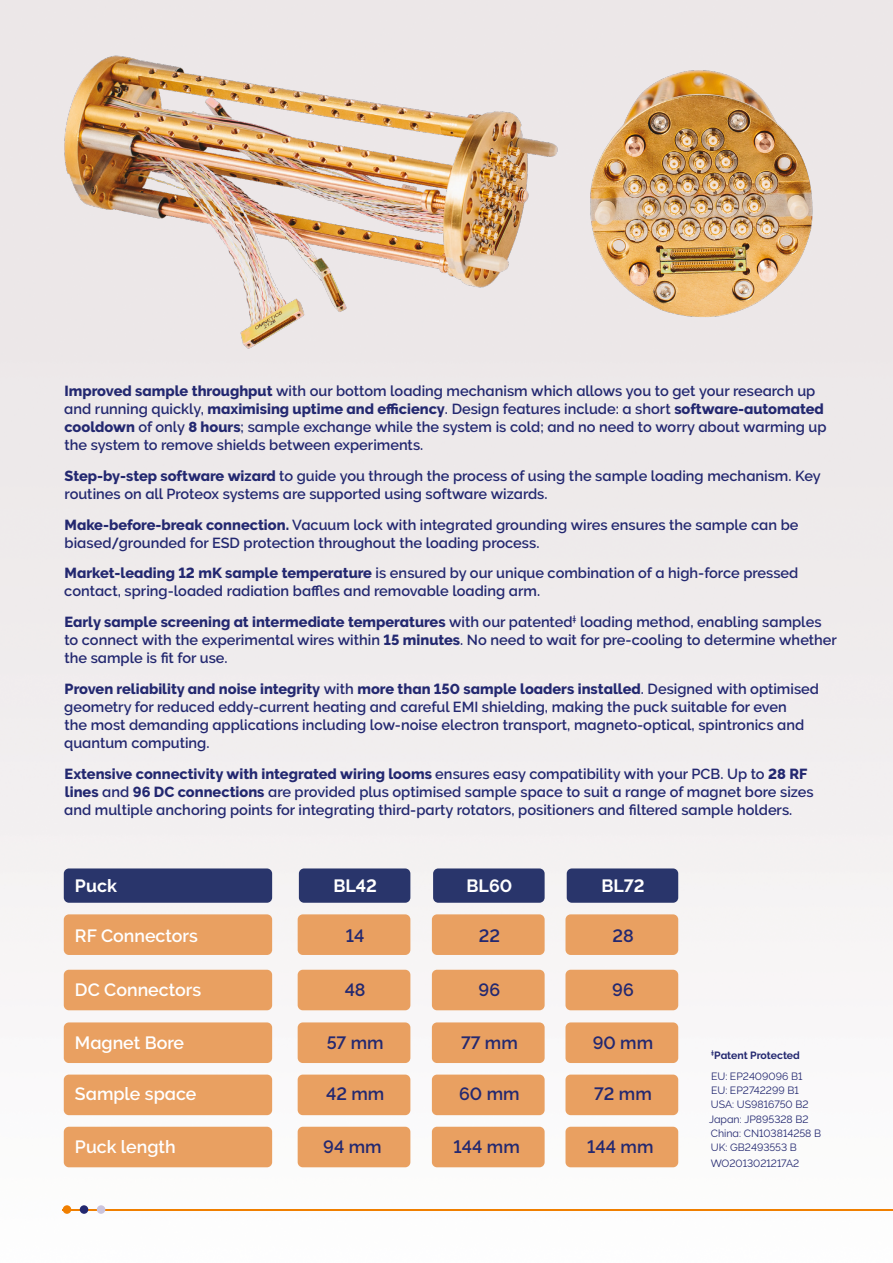
<style>
.page{position:relative;width:893px;height:1263px;background:#fff}
.page>*{position:absolute;margin:0;border:0;box-sizing:border-box;transform-origin:0 0}
.t1{font:700 17.7px "Oxford Raleway Semi";color:#fff}
.t2{font:700 17.7px "Oxford Raleway Semi";color:#232870}
.t3{font:17.7px "Oxford Raleway Bold";color:#fff}
.t4{font:700 14.55px/18px "Oxford Raleway Semi";color:#232870}
.t5{font:700 14.55px "Oxford Raleway Extra";color:#232870}
.t6{font:10.5px/14.2px "Oxford Raleway Regular";color:#232870}
.t7{font:10.5px "Oxford Raleway Bold";letter-spacing:-.005em;color:#232870}
.s1{font-family:"Oxford Raleway Extra"}
.s2{font-family:"Oxford Raleway Semi"}
</style>
<div class="page">
<img style="left:0;top:0;width:893px;height:1214px">
<div style="left:64px;top:868px;width:208px;height:35px;background:#29356b;border-radius:5px"></div>
<div style="left:64px;top:914px;width:208px;height:41px;background:#e9a061;border-radius:5px"></div>
<div style="left:64px;top:970px;width:208px;height:40px;background:#e9a061;border-radius:5px"></div>
<div style="left:64px;top:1022px;width:208px;height:41px;background:#e9a061;border-radius:5px"></div>
<div style="left:64px;top:1074px;width:208px;height:41px;background:#e9a061;border-radius:5px"></div>
<div style="left:64px;top:1127px;width:208px;height:40px;background:#e9a061;border-radius:5px"></div>
<div style="left:299px;top:868px;width:111px;height:35px;background:#29356b;border-radius:5px"></div>
<div style="left:298px;top:914px;width:112px;height:41px;background:#e9a061;border-radius:5px"></div>
<div style="left:298px;top:970px;width:112px;height:40px;background:#e9a061;border-radius:5px"></div>
<div style="left:298px;top:1022px;width:112px;height:41px;background:#e9a061;border-radius:5px"></div>
<div style="left:298px;top:1074px;width:112px;height:41px;background:#e9a061;border-radius:5px"></div>
<div style="left:298px;top:1127px;width:112px;height:40px;background:#e9a061;border-radius:5px"></div>
<div style="left:433px;top:868px;width:112px;height:35px;background:#29356b;border-radius:5px"></div>
<div style="left:432px;top:914px;width:113px;height:41px;background:#e9a061;border-radius:5px"></div>
<div style="left:432px;top:970px;width:113px;height:40px;background:#e9a061;border-radius:5px"></div>
<div style="left:432px;top:1022px;width:113px;height:41px;background:#e9a061;border-radius:5px"></div>
<div style="left:432px;top:1074px;width:113px;height:41px;background:#e9a061;border-radius:5px"></div>
<div style="left:432px;top:1127px;width:113px;height:40px;background:#e9a061;border-radius:5px"></div>
<div style="left:567px;top:868px;width:111px;height:35px;background:#29356b;border-radius:5px"></div>
<div style="left:565px;top:914px;width:113px;height:41px;background:#e9a061;border-radius:5px"></div>
<div style="left:565px;top:970px;width:113px;height:40px;background:#e9a061;border-radius:5px"></div>
<div style="left:565px;top:1022px;width:113px;height:41px;background:#e9a061;border-radius:5px"></div>
<div style="left:565px;top:1074px;width:113px;height:41px;background:#e9a061;border-radius:5px"></div>
<div style="left:565px;top:1127px;width:113px;height:40px;background:#e9a061;border-radius:5px"></div>
<img style="left:55px;top:48px;width:540px;height:316px">
<img style="left:573px;top:50px;width:260px;height:295px">
<hr style="left:63px;top:1209px;width:830px;height:1px;background:#f07f00">
<div style="left:63px;top:1205px;width:8px;height:9px;background:#f07f00;border-radius:50%"></div>
<div style="left:80px;top:1205px;width:8px;height:9px;background:#232870;border-radius:50%"></div>
<div style="left:97px;top:1205px;width:8px;height:9px;background:#cac3dd;border-radius:50%"></div>
<p class="t4" style="left:64px;top:382px;width:764px"><span class="s1">Improved sample throughput</span> with our bottom loading mechanism which allows you to get your research up and running quickly, <span class="s1">maximising uptime and efficiency</span>. Design features include: a short <span class="s1">software-automated cooldown</span> of only <span class="s1">8 hours</span>; sample exchange while the system is cold; and no need to worry about warming up the system to remove shields between experiments.</p>
<p class="t4" style="left:64px;top:467px;width:758px"><span class="s1">Step-by-step software wizard</span> to guide you through the process of using the sample loading mechanism. Key routines on all Proteox systems are supported using software wizards.</p>
<p class="t4" style="left:65px;top:515px;width:735px"><span class="s1">Make-before-break connection.</span> Vacuum lock with integrated grounding wires ensures the sample can be biased/grounded for ESD protection throughout the loading process.</p>
<p class="t4" style="left:64px;top:564px;width:736px"><span class="s1">Market-leading 12 mK sample temperature</span> is ensured by our unique combination of a high-force pressed contact, spring-loaded radiation baffles and removable loading arm.</p>
<p class="t5" style="left:65px;top:614px;width:758px">Early sample screening at intermediate temperatures <span class="s2">with our patented</span><sup>‡</sup> <span class="s2">loading method, enabling samples</span></p>
<p class="t4" style="left:64px;top:631px;width:774px">to connect with the experimental wires within <span class="s1">15 minutes</span>. No need to wait for pre-cooling to determine whether the sample is fit for use.</p>
<p class="t5" style="left:65px;top:680px;width:756px">Proven reliability and noise integrity <span class="s2">with</span> more than 150 sample loaders installed<span class="s2">. Designed with optimised</span></p>
<p class="t4" style="left:64px;top:698px;width:741px">geometry for reduced eddy-current heating and careful EMI shielding, making the puck suitable for even the most demanding applications including low-noise electron transport, magneto-optical, spintronics and quantum computing.</p>
<p class="t5" style="left:65px;top:765px;width:744px">Extensive connectivity with integrated wiring looms <span class="s2">ensures easy compatibility with your PCB. Up to</span> 28 RF</p>
<p class="t4" style="left:64px;top:782px;width:751px"><span class="s1">lines</span> and <span class="s1">96 DC connections</span> are provided plus optimised sample space to suit a range of magnet bore sizes and multiple anchoring points for integrating third-party rotators, positioners and filtered sample holders.</p>
<p class="t3" style="left:75px;top:875px;width:43px">Puck</p>
<p class="t3" style="left:333px;top:875px;width:45px">BL42</p>
<p class="t3" style="left:467px;top:875px;width:47px">BL60</p>
<p class="t3" style="left:602px;top:875px;width:44px">BL72</p>
<p class="t1" style="left:75px;top:925px;width:124px">RF Connectors</p>
<p class="t2" style="left:346px;top:925px;width:20px">14</p>
<p class="t2" style="left:479px;top:925px;width:23px">22</p>
<p class="t2" style="left:612px;top:925px;width:23px">28</p>
<p class="t1" style="left:75px;top:980px;width:128px">DC Connectors</p>
<p class="t1" style="left:75px;top:1032px;width:111px">Magnet Bore</p>
<p class="t1" style="left:75px;top:1083px;width:123px">Sample space</p>
<p class="t1" style="left:75px;top:1137px;width:102px">Puck length</p>
<p class="t2" style="left:345px;top:980px;width:22px">48</p>
<p class="t2" style="left:327px;top:1032px;width:58px">57 mm</p>
<p class="t2" style="left:326px;top:1083px;width:60px">42 mm</p>
<p class="t2" style="left:323px;top:1137px;width:60px">94 mm</p>
<p class="t2" style="left:479px;top:980px;width:23px">96</p>
<p class="t2" style="left:461px;top:1032px;width:58px">77 mm</p>
<p class="t2" style="left:459px;top:1083px;width:62px">60 mm</p>
<p class="t2" style="left:454px;top:1137px;width:68px">144 mm</p>
<p class="t2" style="left:612px;top:980px;width:23px">96</p>
<p class="t2" style="left:593px;top:1032px;width:62px">90 mm</p>
<p class="t2" style="left:594px;top:1083px;width:59px">72 mm</p>
<p class="t2" style="left:587px;top:1137px;width:68px">144 mm</p>
<p class="t7" style="left:711px;top:1049px;width:90px"><sup>‡</sup>Patent Protected</p>
<p class="t6" style="left:709px;top:1069px;width:114px">EU: EP2409096 B1<br>EU: EP2742299 B1<br>USA: US9816750 B2<br>Japan: JP895328 B2<br>China: CN103814258 B<br>UK: GB2493553 B</p>
<p class="t6" style="left:711px;top:1156px;width:90px">WO2013021217A2</p>
</div>
